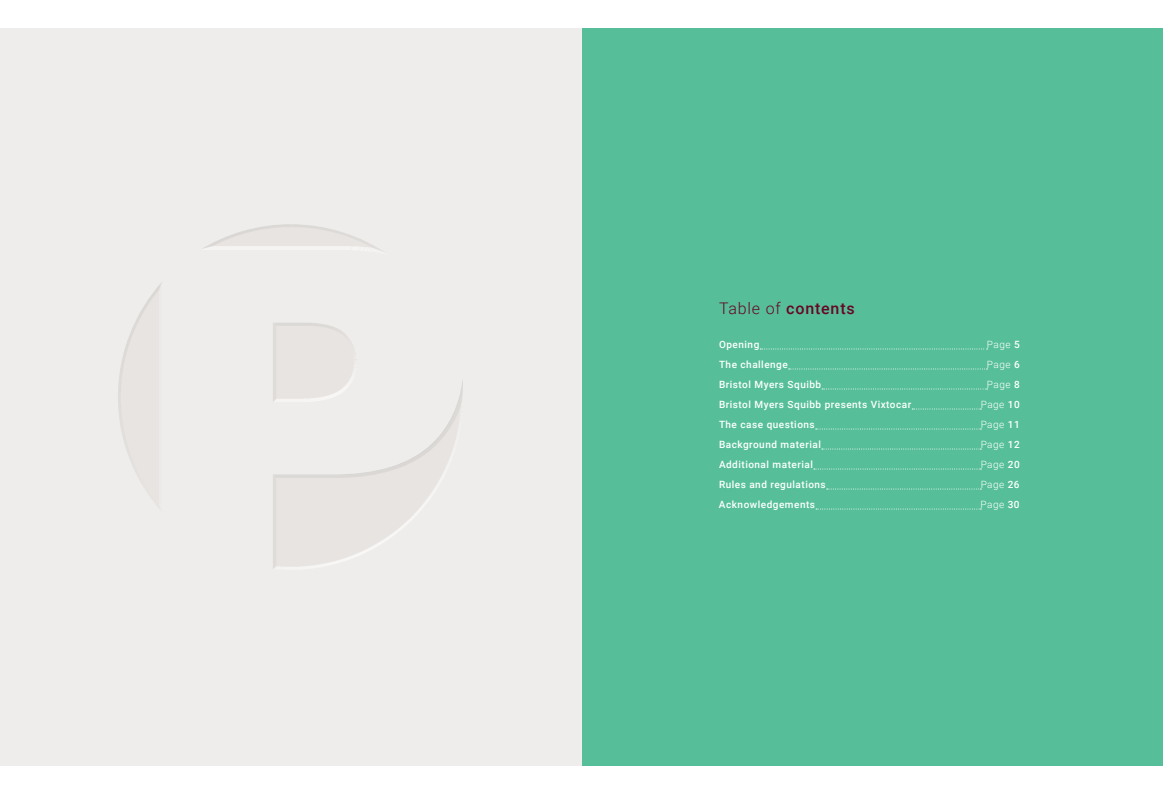
<style>
.page{position:relative;width:1163px;height:794px;background:#fff}
.page>*{position:absolute;margin:0;border:0;box-sizing:border-box;transform-origin:0 0}
.t1{font:500 16px "Roboto";letter-spacing:.05em;color:#670624}
.t2{font:500 10px "Roboto";letter-spacing:.05em;color:#fff}
.t3{font:300 10px "Roboto";letter-spacing:.05em;color:#fff}
.s1{font-weight:300}
.s2{font-weight:500}
</style>
<div class="page">
<div style="left:581px;top:28px;width:581px;height:737px;background:#56bf99"></div>
<div style="left:0;top:28px;width:581px;height:737px;background:#eeedeb"></div>
<svg style="left:760px;top:349px;width:227px;height:1px"></svg>
<svg style="left:788px;top:369px;width:199px;height:1px"></svg>
<svg style="left:822px;top:389px;width:165px;height:1px"></svg>
<svg style="left:912px;top:409px;width:69px;height:1px"></svg>
<svg style="left:815px;top:429px;width:166px;height:1px"></svg>
<svg style="left:821px;top:449px;width:160px;height:1px"></svg>
<svg style="left:813px;top:469px;width:168px;height:1px"></svg>
<svg style="left:826px;top:489px;width:155px;height:1px"></svg>
<svg style="left:815px;top:509px;width:166px;height:1px"></svg>
<h1 class="t1" style="left:719px;top:297px;width:137px"><span class="s1">Table of</span> contents</h1>
<p class="t2" style="left:719px;top:338px;width:42px">Opening</p>
<p class="t3" style="left:986px;top:338px;width:34px">Page <span class="s2">5</span></p>
<p class="t2" style="left:719px;top:358px;width:70px">The challenge</p>
<p class="t3" style="left:986px;top:358px;width:34px">Page <span class="s2">6</span></p>
<p class="t2" style="left:719px;top:378px;width:104px">Bristol Myers Squibb</p>
<p class="t3" style="left:986px;top:378px;width:34px">Page <span class="s2">8</span></p>
<p class="t2" style="left:719px;top:398px;width:194px">Bristol Myers Squibb presents Vixtocar</p>
<p class="t3" style="left:980px;top:398px;width:40px">Page <span class="s2">10</span></p>
<p class="t2" style="left:719px;top:418px;width:97px">The case questions</p>
<p class="t3" style="left:980px;top:418px;width:40px">Page <span class="s2">11</span></p>
<p class="t2" style="left:719px;top:438px;width:103px">Background material</p>
<p class="t3" style="left:980px;top:438px;width:40px">Page <span class="s2">12</span></p>
<p class="t2" style="left:719px;top:458px;width:95px">Additional material</p>
<p class="t3" style="left:980px;top:458px;width:40px">Page <span class="s2">20</span></p>
<p class="t2" style="left:719px;top:478px;width:108px">Rules and regulations</p>
<p class="t3" style="left:980px;top:478px;width:40px">Page <span class="s2">26</span></p>
<p class="t2" style="left:719px;top:498px;width:97px">Acknowledgements</p>
<p class="t3" style="left:980px;top:498px;width:41px">Page <span class="s2">30</span></p>
</div>
